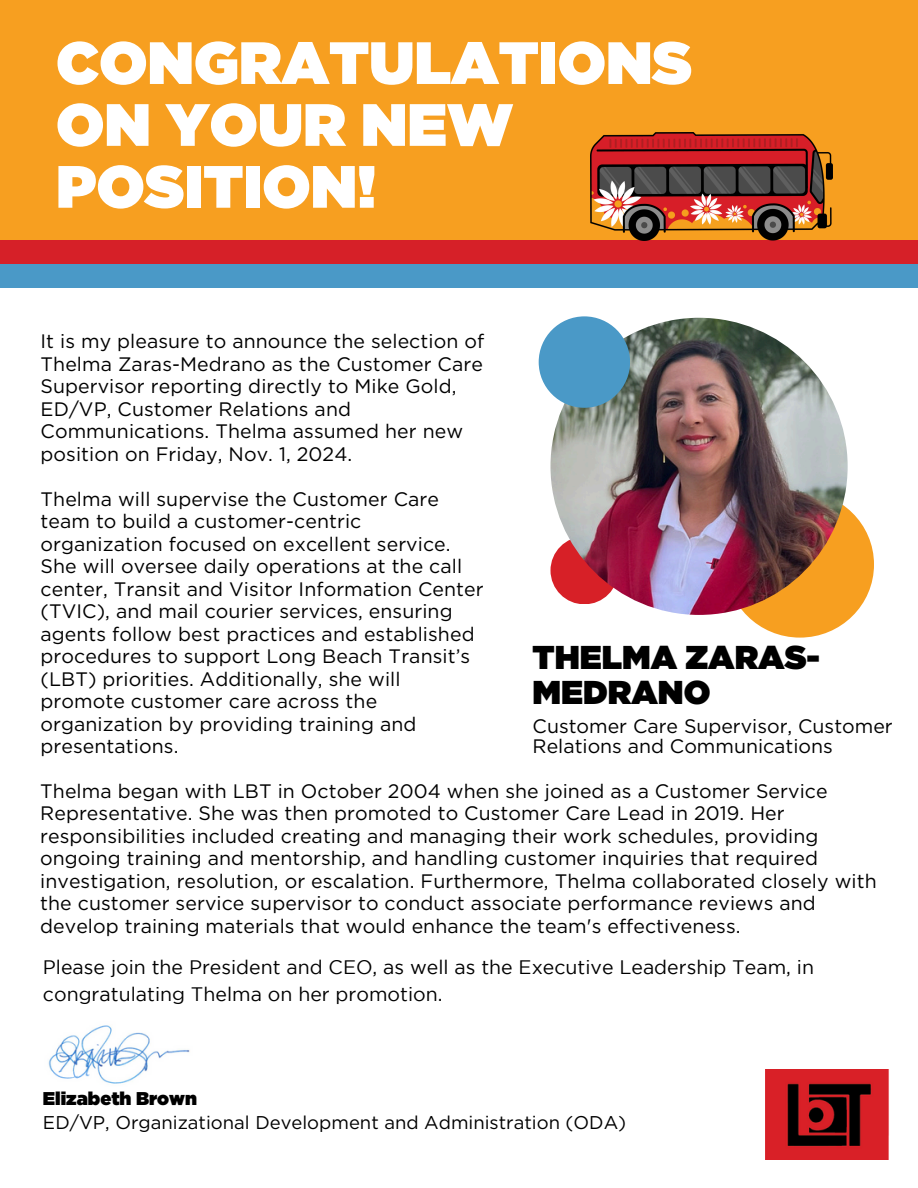
<style>
.page{position:relative;width:918px;height:1188px;background:#fff}
.page>*{position:absolute;margin:0;border:0;box-sizing:border-box;transform-origin:0 0}
.t1{font:900 59.55px/61.8px "Gotham";color:#fff}
.t2{font:900 33px/34.8px "Gotham";color:#000}
.t3{font:19.5px/22.5px "Gotham";letter-spacing:.005em;color:#000}
.t4{font:18.45px "Gotham";color:#000}
.t5{font:900 18.45px "Gotham";color:#000}
</style>
<div class="page">
<img style="left:48px;top:1025px;width:142px;height:59px">
<div style="left:0;top:0;width:918px;height:250px;background:#f79f20"></div>
<div style="left:726px;top:491px;width:148px;height:147px;background:#f79f20;border-radius:50%"></div>
<div style="left:550px;top:537px;width:68px;height:67px;background:#d72027;border-radius:50%"></div>
<img style="left:550px;top:318px;width:298px;height:297px;border-radius:50%">
<div style="left:539px;top:316px;width:91px;height:92px;background:#4a99c7;border-radius:50%"></div>
<img style="left:766px;top:1069px;width:123px;height:90px">
<div style="left:0;top:240px;width:918px;height:31px;background:#d62028"></div>
<img style="left:591px;top:132px;width:242px;height:108px">
<div style="left:0;top:264px;width:918px;height:24px;background:#4a99c7"></div>
<h3 class="t1" style="left:56px;top:31px;width:637px">CONGRATULATIONS<br>ON YOUR NEW<br>POSITION!</h3>
<h2 class="t3" style="left:41px;top:330px;width:445px">It is my pleasure to announce the selection of Thelma Zaras-Medrano as the Customer Care Supervisor reporting directly to Mike Gold, ED/VP, Customer Relations and Communications. Thelma assumed her new position on Friday, Nov. 1, 2024.</h2>
<h3 class="t3" style="left:41px;top:487px;width:445px">Thelma will supervise the Customer Care team to build a customer-centric organization focused on excellent service.<br>She will oversee daily operations at the call center, Transit and Visitor Information Center (TVIC), and mail courier services, ensuring agents follow best practices and established procedures to support Long Beach Transit’s (LBT) priorities. Additionally, she will promote customer care across the organization by providing training and presentations.</h3>
<p class="t2" style="left:533px;top:640px;width:289px">THELMA ZARAS-<br>MEDRANO</p>
<p class="t3" style="left:533px;top:716px;width:362px;line-height:20.2px">Customer Care Supervisor, Customer<br>Relations and Communications</p>
<p class="t3" style="left:40px;top:779px;width:838px">Thelma began with LBT in October 2004 when she joined as a Customer Service Representative. She was then promoted to Customer Care Lead in 2019. Her responsibilities included creating and managing their work schedules, providing ongoing training and mentorship, and handling customer inquiries that required investigation, resolution, or escalation. Furthermore, Thelma collaborated closely with the customer service supervisor to conduct associate performance reviews and develop training materials that would enhance the team's effectiveness.</p>
<p class="t3" style="left:43px;top:955px;width:773px;line-height:27px">Please join the President and CEO, as well as the Executive Leadership Team, in congratulating Thelma on her promotion.</p>
<h3 class="t5" style="left:43px;top:1088px;width:156px">Elizabeth Brown</h3>
<p class="t4" style="left:43px;top:1113px;width:585px">ED/VP, Organizational Development and Administration (ODA)</p>
</div>
